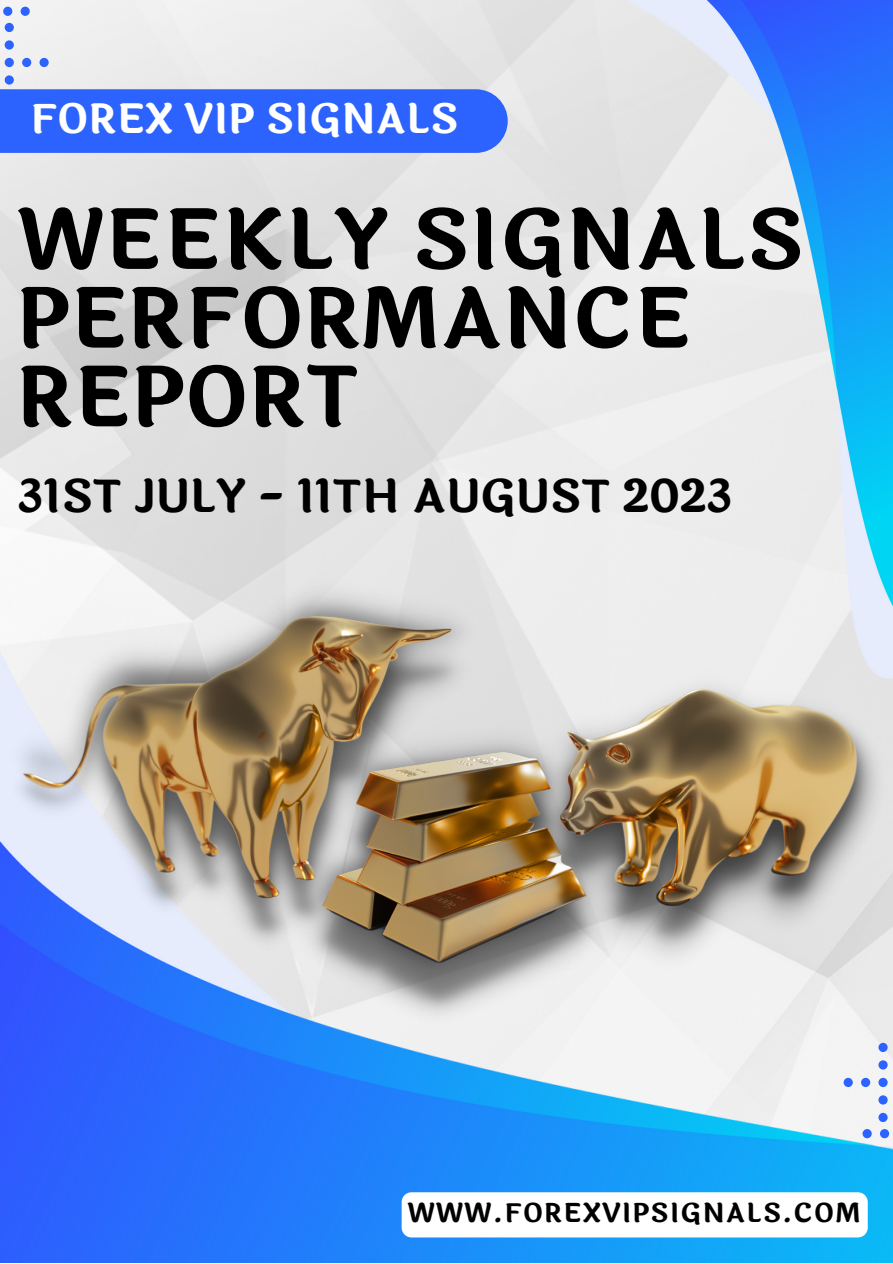
<style>
.page{position:relative;width:893px;height:1264px;background:#fff}
.page>*{position:absolute;margin:0;border:0;box-sizing:border-box;transform-origin:0 0}
.t1{font:700 82.5px/78.8px "Laila";color:#000}
.t2{font:700 45px "Laila";color:#000}
.t3{font:700 40.5px "Laila";color:#fff}
.t4{font:700 26.1px "Laila";letter-spacing:.045em;color:#000}
</style>
<div class="page">
<img style="left:0;top:0;width:558px;height:526px">
<img style="left:558px;top:0;width:334px;height:526px">
<img style="left:0;top:526px;width:892px;height:736px">
<svg style="left:843px;top:1042px;width:49px;height:131px"></svg>
<svg style="left:0;top:0;width:507px;height:153px"></svg>
<img style="left:4px;top:574px;width:884px;height:454px">
<svg style="left:401px;top:1192px;width:466px;height:45px"></svg>
<p class="t3" style="left:30px;top:89px;width:430px">FOREX VIP SIGNALS</p>
<p class="t1" style="left:17px;top:203px;width:787px">WEEKLY SIGNALS<br>PERFORMANCE<br>REPORT</p>
<p class="t2" style="left:17px;top:463px;width:716px">31ST JULY - 11TH AUGUST 2023</p>
<p class="t4" style="left:407px;top:1193px;width:455px">WWW.FOREXVIPSIGNALS.COM</p>
</div>
